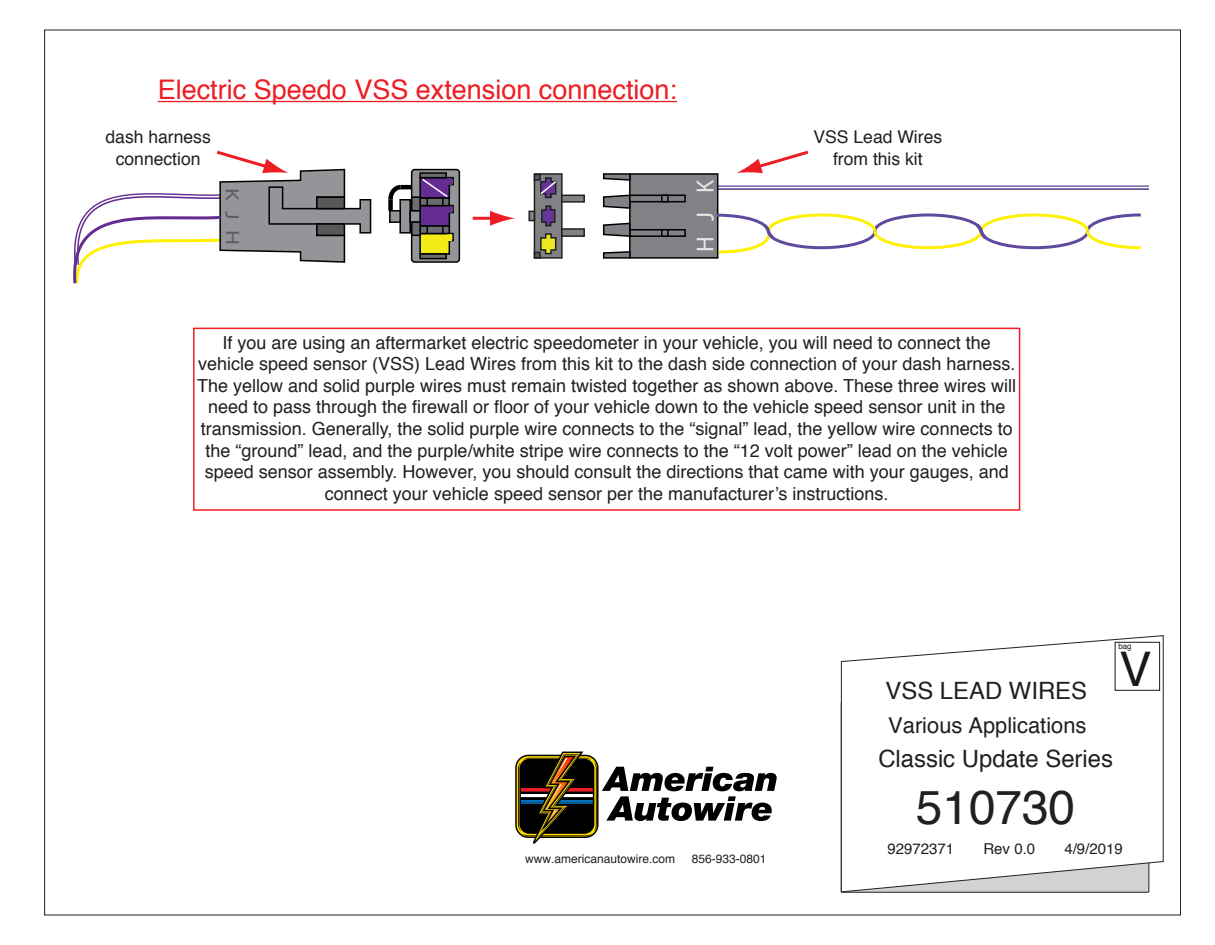
<style>
.page{position:relative;width:1215px;height:945px;background:#fff}
.page>*{position:absolute;margin:0;border:0;box-sizing:border-box;transform-origin:0 0}
.t1{font:47.7px "Helvetica";color:#231f20}
.t2{font:47.7px "Helvetica";color:#1d1814}
.t3{font:27px "Helvetica";color:#ee1d23}
.t4{font:24.6px "Myriad Pro";color:#e6e7e9}
.t5{font:23.85px "Helvetica";color:#231f20}
.t6{font:21.9px "Helvetica";color:#231f20}
.t7{font:19.2px "Myriad Pro";color:#5d5d60;scale:1.2 1}
.t8{font:18px/21.6px "Helvetica";color:#231f20;text-align:center}
.t9{font:17.55px/21px "Helvetica";color:#231f20;text-align:center}
.t10{font:15px "Helvetica";color:#231f20}
.t11{font:12px "Helvetica";color:#231f20}
.t12{font:7.95px "Helvetica";color:#1d1814}
</style>
<div class="page">
<svg style="left:841px;top:635px;width:323px;height:258px"></svg>
<svg style="left:515px;top:752px;width:262px;height:92px"></svg>
<div style="left:1115px;top:642px;width:45px;height:48px;border:1px solid #1d1814"></div>
<hr style="left:158px;top:101px;width:519px;height:1px;background:#ee1d23">
<svg style="left:736px;top:150px;width:73px;height:23px"></svg>
<hr style="left:473px;top:217px;width:22px;height:3px;background:#ee1d23">
<svg style="left:490px;top:211px;width:25px;height:15px"></svg>
<div style="left:193px;top:328px;width:827px;height:183px;border:2px solid #ee1d23"></div>
<div style="left:412px;top:170px;width:47px;height:92px;background:#939598;border-radius:3px"></div>
<div style="left:411px;top:169px;width:49px;height:94px;border:2px solid #000;border-radius:3px"></div>
<div style="left:419px;top:233px;width:31px;height:22px;background:#f2eb17;border:2px solid #000"></div>
<svg style="left:449px;top:233px;width:5px;height:8px"></svg>
<svg style="left:452px;top:177px;width:2px;height:8px"></svg>
<div style="left:419px;top:205px;width:31px;height:22px;background:#652d91;border:2px solid #000"></div>
<svg style="left:449px;top:205px;width:5px;height:8px"></svg>
<div style="left:399px;top:199px;width:12px;height:35px;background:#939598;border:2px solid #000"></div>
<div style="left:409px;top:210px;width:12px;height:13px;background:#939598;border:2px solid #000"></div>
<div style="left:389px;top:210px;width:12px;height:13px;background:#939598;border:2px solid #000"></div>
<svg style="left:419px;top:253px;width:28px;height:6px"></svg>
<svg style="left:419px;top:172px;width:28px;height:5px"></svg>
<div style="left:388px;top:199px;width:5px;height:12px;background:#000"></div>
<hr style="left:401px;top:185px;width:11px;height:4px;background:#000">
<svg style="left:388px;top:184px;width:17px;height:20px"></svg>
<div style="left:419px;top:225px;width:31px;height:9px;background:#6c6d70;border:2px solid #000"></div>
<div style="left:411px;top:221px;width:10px;height:15px;background:#6c6d70;border:2px solid #000"></div>
<div style="left:412px;top:197px;width:8px;height:14px;background:#6c6d70"></div>
<div style="left:411px;top:196px;width:10px;height:15px;border:2px solid #000"></div>
<svg style="left:442px;top:226px;width:10px;height:14px"></svg>
<svg style="left:419px;top:226px;width:9px;height:8px"></svg>
<svg style="left:419px;top:177px;width:33px;height:35px"></svg>
<svg style="left:718px;top:185px;width:431px;height:5px;background:#8676b5"></svg>
<hr style="left:715px;top:187px;width:434px;height:1px;background:#fff">
<div style="left:629px;top:173px;width:89px;height:86px;background:#808285;border:2px solid #000"></div>
<svg style="left:602px;top:173px;width:29px;height:9px"></svg>
<svg style="left:602px;top:250px;width:29px;height:9px"></svg>
<svg style="left:602px;top:194px;width:29px;height:16px"></svg>
<svg style="left:629px;top:195px;width:57px;height:7px"></svg>
<svg style="left:631px;top:229px;width:55px;height:8px"></svg>
<svg style="left:661px;top:195px;width:8px;height:7px"></svg>
<svg style="left:661px;top:229px;width:8px;height:8px"></svg>
<svg style="left:602px;top:222px;width:29px;height:16px"></svg>
<div style="left:534px;top:173px;width:29px;height:86px;background:#808285;border:2px solid #231f20"></div>
<svg style="left:541px;top:205px;width:15px;height:22px"></svg>
<svg style="left:539px;top:233px;width:18px;height:22px"></svg>
<div style="left:561px;top:228px;width:24px;height:9px;background:#808285;border:2px solid #231f20"></div>
<svg style="left:561px;top:195px;width:24px;height:8px"></svg>
<svg style="left:528px;top:211px;width:7px;height:10px"></svg>
<svg style="left:534px;top:252px;width:7px;height:7px"></svg>
<svg style="left:534px;top:174px;width:7px;height:7px"></svg>
<svg style="left:539px;top:176px;width:18px;height:23px"></svg>
<svg style="left:715px;top:212px;width:426px;height:43px"></svg>
<svg style="left:73px;top:150px;width:299px;height:134px"></svg>
<h2 class="t3" style="left:158px;top:69px;width:521px">Electric Speedo VSS extension connection:</h2>
<p class="t9" style="left:106px;top:127px;width:107px">dash harness connection</p>
<p class="t9" style="left:814px;top:127px;width:130px">VSS Lead Wires from this kit</p>
<p class="t7" style="left:244px;top:188px;width:27px;rotate:90deg">K J</p>
<p class="t7" style="left:244px;top:230px;width:14px;rotate:90deg">H</p>
<h3 class="t4" style="left:690px;top:193px;width:15px;rotate:-90deg">K</h3>
<h3 class="t4" style="left:690px;top:221px;width:10px;rotate:-90deg">J</h3>
<h3 class="t4" style="left:690px;top:252px;width:17px;rotate:-90deg">H</h3>
<p class="t8" style="left:197px;top:332px;width:821px">If you are using an aftermarket electric speedometer in your vehicle, you will need to connect the vehicle speed sensor (VSS) Lead Wires from this kit to the dash side connection of your dash harness.<br>The yellow and solid purple wires must remain twisted together as shown above. These three wires will need to pass through the firewall or floor of your vehicle down to the vehicle speed sensor unit in the transmission. Generally, the solid purple wire connects to the “signal” lead, the yellow wire connects to the “ground” lead, and the purple/white stripe wire connects to the “12 volt power” lead on the vehicle speed sensor assembly. However, you should consult the directions that came with your gauges, and connect your vehicle speed sensor per the manufacturer’s instructions.</p>
<p class="t11" style="left:525px;top:849px;width:152px">www.americanautowire.com</p>
<p class="t11" style="left:692px;top:849px;width:76px">856-933-0801</p>
<p class="t12" style="left:1118px;top:640px;width:15px">bag</p>
<h1 class="t2" style="left:1119px;top:633px;width:33px">V</h1>
<h3 class="t5" style="left:886px;top:672px;width:203px">VSS LEAD WIRES</h3>
<p class="t6" style="left:888px;top:709px;width:200px">Various Applications</p>
<h3 class="t5" style="left:878px;top:740px;width:236px">Classic Update Series</h3>
<h1 class="t1" style="left:916px;top:770px;width:161px">510730</h1>
<p class="t10" style="left:888px;top:838px;width:68px">92972371</p>
<p class="t10" style="left:983px;top:838px;width:53px">Rev 0.0</p>
<p class="t10" style="left:1064px;top:838px;width:60px">4/9/2019</p>
</div>
